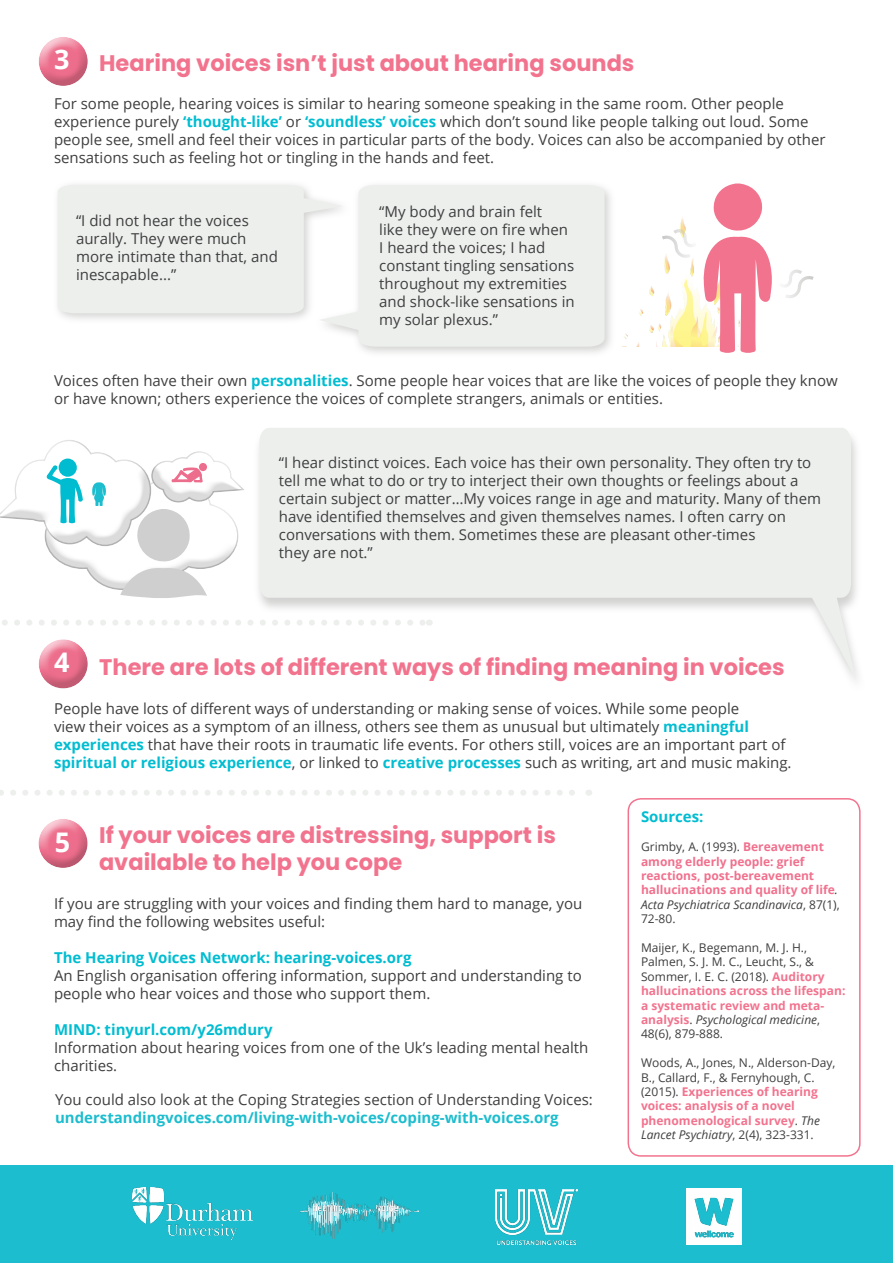
<style>
.page{position:relative;width:893px;height:1263px;background:#fff}
.page>*{position:absolute;margin:0;border:0;box-sizing:border-box;transform-origin:0 0}
.t1{font:700 27px "Open Sans";color:#fff}
.t2{font:700 22.5px/27px "Poppins";color:#f2738e}
.t3{font:15px/18px "Open Sans";color:#3e3e3f}
.t4{font:700 15px "Open Sans";color:#00bdd1}
.t5{font:700 15px "Open Sans";color:#1cbdce}
.t6{font:12px/14.4px "Open Sans";color:#3e3e3f}
.t7{font:700 12px/14.4px "Open Sans";color:#f1708d}
.s1{font-family:"Open Sans";font-size:27px;color:#fff}
.s2{font-weight:700;color:#00bdd1}
.s3{color:#00bcd1}
.s4{font-weight:400;color:#3e3e3f}
.s5{font-weight:400;font-style:italic;color:#3e3e3f}
.s6{font-weight:700;color:#f2738e}
.s7{font-style:italic}
</style>
<div class="page">
<div style="left:315px;top:180px;width:301px;height:178px;background:#c4c5c3;opacity:.75"></div>
<div style="left:319px;top:185px;width:286px;height:162px;background:#edefed"></div>
<div style="left:52px;top:180px;width:300px;height:144px;background:#c4c5c3;opacity:.75"></div>
<svg style="left:58px;top:185px;width:285px;height:128px;background:#eef0ee"></svg>
<img style="left:622px;top:286px;width:36px;height:61px">
<div style="left:0;top:1166px;width:893px;height:97px;background:#1cbdce"></div>
<img style="left:132px;top:1187px;width:120px;height:52px">
<img style="left:300px;top:1191px;width:119px;height:48px">
<img style="left:687px;top:1189px;width:55px;height:55px">
<img style="left:495px;top:1190px;width:83px;height:54px">
<svg style="left:259px;top:428px;width:597px;height:251px;fill:#edefed"></svg>
<svg style="left:2px;top:620px;width:421px;height:6px"></svg>
<div style="left:28px;top:36px;width:65px;height:43px;background:#fff;opacity:.75"></div>
<div style="left:34px;top:42px;width:65px;height:55px;background:#666;opacity:.3"></div>
<div style="left:28px;top:639px;width:65px;height:43px;background:#fff;opacity:.75"></div>
<div style="left:33px;top:645px;width:66px;height:55px;background:#666;opacity:.3"></div>
<svg style="left:0;top:790px;width:575px;height:6px"></svg>
<div style="left:37px;top:819px;width:53px;height:34px;background:#fff;opacity:.75"></div>
<div style="left:37px;top:825px;width:53px;height:45px;background:#666;opacity:.35"></div>
<div style="left:628px;top:798px;width:233px;height:359px;border:2px solid #f2738e;border-radius:13px"></div>
<svg style="left:0;top:440px;width:244px;height:158px"></svg>
<svg style="left:658px;top:183px;width:156px;height:170px"></svg>
<p class="t2" style="left:54px;top:49px;width:582px"><span class="s1">3</span> Hearing voices isn’t just about hearing sounds</p>
<p class="t3" style="left:54px;top:94px;width:773px">For some people, hearing voices is similar to hearing someone speaking in the same room. Other people experience purely <span class="s2">‘thought-like’</span> or <span class="s2">‘soundless’ voices</span> which don’t sound like people talking out loud. Some people see, smell and feel their voices in particular parts of the body. Voices can also be accompanied by other sensations such as feeling hot or tingling in the hands and feet.</p>
<p class="t3" style="left:76px;top:211px;width:203px">“I did not hear the voices aurally. They were much more intimate than that, and inescapable...”</p>
<p class="t3" style="left:379px;top:203px;width:197px">“My body and brain felt<br>like they were on fire when<br>I heard the voices; I had constant tingling sensations throughout my extremities and shock-like sensations in my solar plexus.”</p>
<p class="t3" style="left:54px;top:371px;width:785px">Voices often have their own <span class="s2">personalities</span>. Some people hear voices that are like the voices of people they know or have known; others experience the voices of complete strangers, animals or entities.</p>
<p class="t3" style="left:279px;top:453px;width:544px">“I hear distinct voices. Each voice has their own personality. They often try to tell me what to do or try to interject their own thoughts or feelings about a certain subject or matter…My voices range in age and maturity. Many of them have identified themselves and given themselves names. I often carry on conversations with them. Sometimes these are pleasant other-times</p>
<p class="t3" style="left:279px;top:543px;width:95px">they are not.”</p>
<p class="t2" style="left:54px;top:654px;width:732px"><sup>4</sup> There are lots of different ways of finding meaning in voices</p>
<p class="t3" style="left:54px;top:699px;width:739px">People have lots of different ways of understanding or making sense of voices. While some people<br>view their voices as a symptom of an illness, others see them as unusual but ultimately <span class="s2">meaningful experiences</span> that have their roots in traumatic life events. For others still, voices are an important part of <span class="s2">spiritual or religious experience</span>, or linked to <span class="s2">creative processes</span> such as writing, art and music making.</p>
<p class="t1" style="left:55px;top:823px;width:17px">5</p>
<p class="t2" style="left:99px;top:822px;width:458px">If your voices are distressing, support is available to help you cope</p>
<p class="t3" style="left:54px;top:895px;width:530px">If you are struggling with your voices and finding them hard to manage, you may find the following websites useful:</p>
<p class="t4" style="left:54px;top:947px;width:359px">The Hearing Voices Network: <span class="s3">hearing-voices.org</span></p>
<p class="t3" style="left:54px;top:967px;width:529px">An English organisation offering information, support and understanding to people who hear voices and those who support them.</p>
<p class="t4" style="left:54px;top:1019px;width:220px">MIND: tinyurl.com/y26mdury</p>
<p class="t3" style="left:54px;top:1039px;width:536px">Information about hearing voices from one of the Uk’s leading mental health charities.</p>
<p class="t3" style="left:55px;top:1090px;width:539px">You could also look at the Coping Strategies section of Understanding Voices:</p>
<p class="t5" style="left:55px;top:1106px;width:505px">understandingvoices.com/living-with-voices/coping-with-voices.org</p>
<p class="t4" style="left:641px;top:806px;width:64px">Sources:</p>
<p class="t7" style="left:641px;top:839px;width:200px"><span class="s4">Grimby, A. (1993).</span> Bereavement among elderly people: grief reactions, post-bereavement hallucinations and quality of life<span class="s5">.<br>Acta Psychiatrica Scandinavica</span><span class="s4">, 87(1),<br>72-80.</span></p>
<p class="t6" style="left:641px;top:940px;width:206px">Maijer, K., Begemann, M. J. H.,<br>Palmen, S. J. M. C., Leucht, S., &amp;<br>Sommer, I. E. C. (2018). <span class="s6">Auditory hallucinations across the lifespan: a systematic review and meta&shy;analysis</span>. <span class="s7">Psychological medicine</span>,<br>48(6), 879-888.</p>
<p class="t6" style="left:641px;top:1055px;width:196px">Woods, A., Jones, N., Alderson-Day,<br>B., Callard, F., &amp; Fernyhough, C. (2015). <span class="s6">Experiences of hearing voices: analysis of a novel phenomenological survey</span>. <span class="s7">The<br>Lancet Psychiatry</span>, 2(4), 323-331.</p>
</div>
